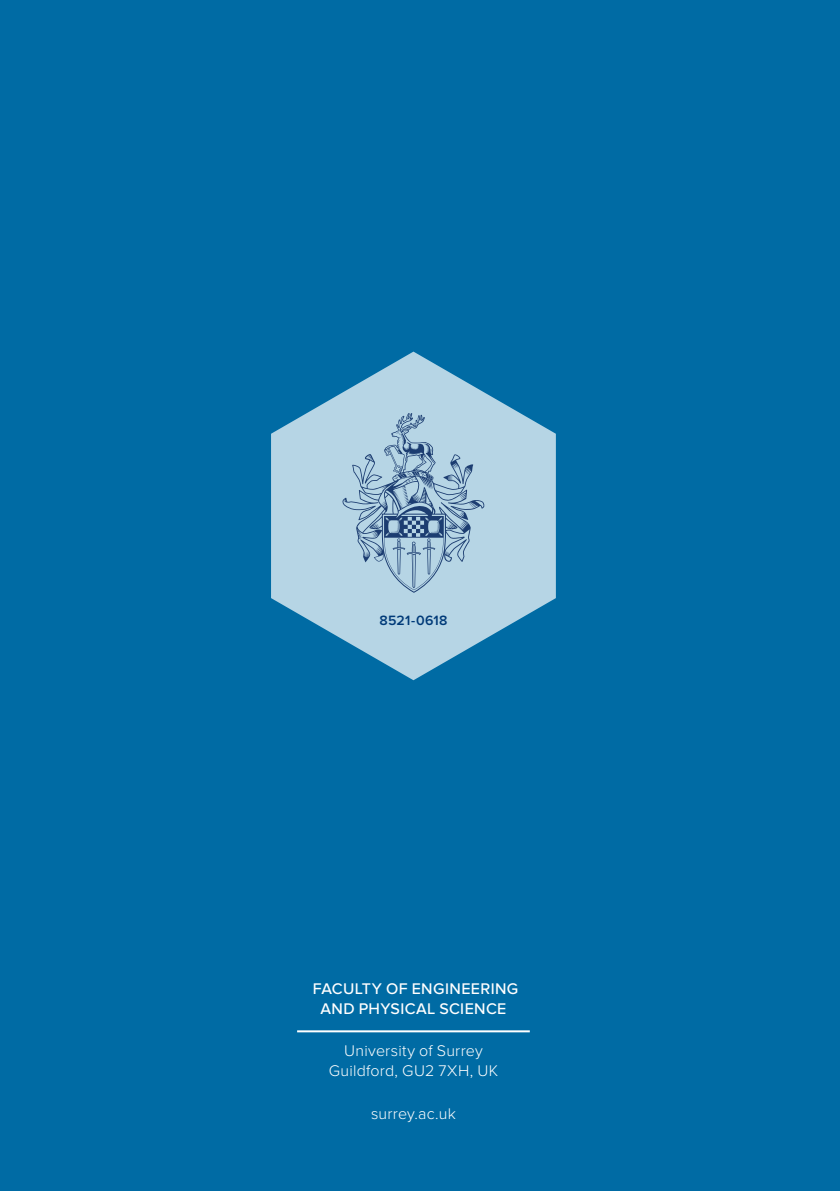
<style>
.page{position:relative;width:840px;height:1191px;background:#fff}
.page>*{position:absolute;margin:0;border:0;box-sizing:border-box;transform-origin:0 0}
.t1{font:300 16px/20px "Proxima Nova";letter-spacing:.015em;color:#fff;text-align:center}
.t2{font:500 16px/20px "Proxima Nova";letter-spacing:.025em;color:#fff;text-align:center}
.t3{font:600 14px "Proxima Nova";letter-spacing:.02em;color:#003a78}
</style>
<div class="page">
<div style="left:0;top:0;width:839px;height:1191px;background:#006ba4"></div>
<svg style="left:271px;top:351px;width:284px;height:329px;fill:#b6d5e5"></svg>
<svg style="left:342px;top:413px;width:142px;height:180px"></svg>
<hr style="left:297px;top:1030px;width:232px;height:2px;background:#fff">
<p class="t3" style="left:379px;top:610px;width:69px">8521-0618</p>
<p class="t2" style="left:312px;top:978px;width:207px">FACULTY OF ENGINEERING<br>AND PHYSICAL SCIENCE</p>
<p class="t1" style="left:328px;top:1041px;width:171px">University of Surrey<br>Guildford, GU2 7XH, UK</p>
<p class="t1" style="left:371px;top:1104px;width:86px">surrey.ac.uk</p>
</div>
